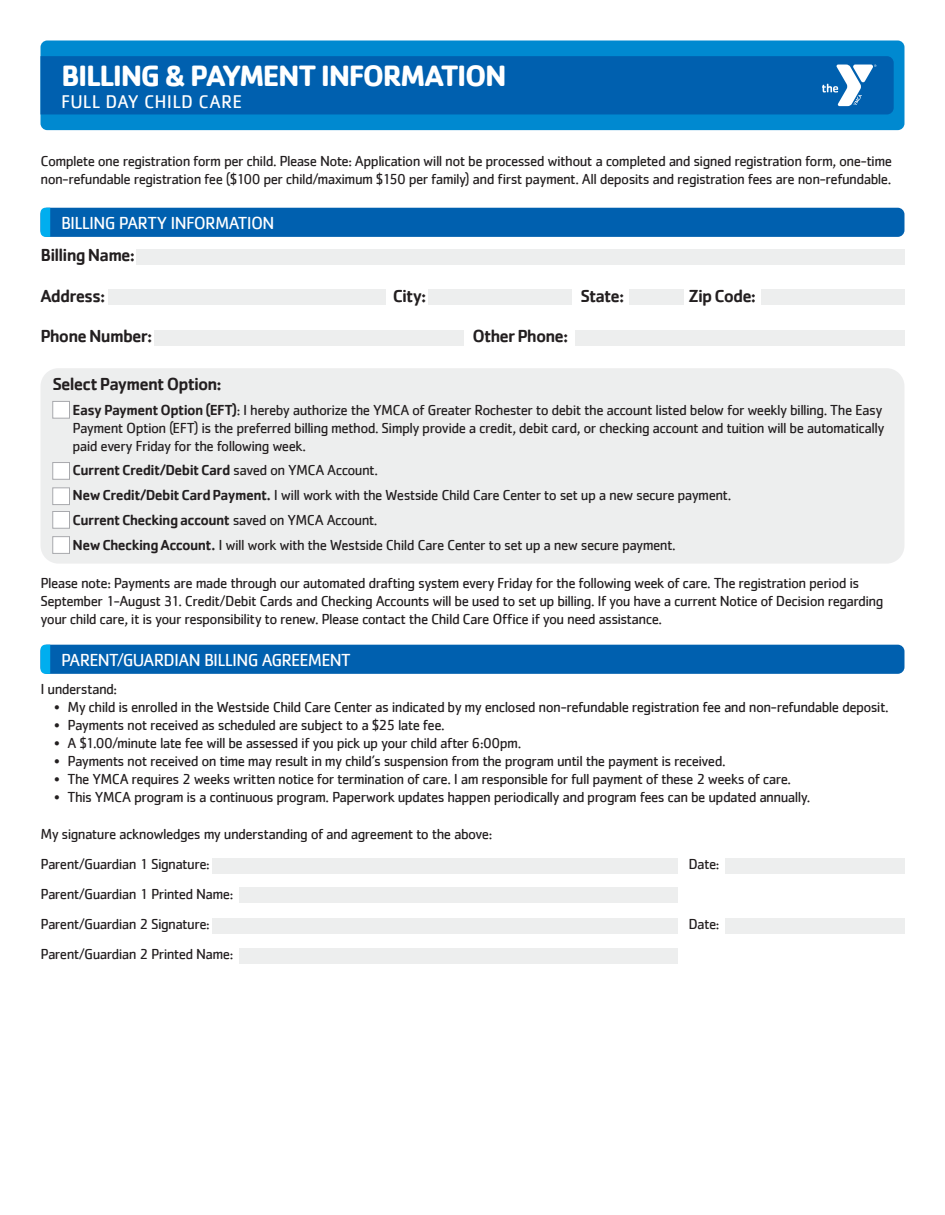
<style>
.page{position:relative;width:945px;height:1215px;background:#fff}
.page>*{position:absolute;margin:0;border:0;box-sizing:border-box;transform-origin:0 0}
.t1{font:700 30.45px "Cachet";letter-spacing:-.045em;color:#fff}
.t2{font:19.05px "Cachet";letter-spacing:.01em;color:#fff}
.t3{font:500 18px "Cachet";letter-spacing:-.045em;color:#231f20}
.t4{font:18px "Cachet";letter-spacing:-.04em;color:#fff}
.t5{font:15px/18px "Cachet";letter-spacing:-.04em;color:#231f20}
.t6{font:500 15px "Cachet";letter-spacing:-.035em;color:#231f20}
.s1{font-weight:500}
.s2{font-weight:400}
</style>
<div class="page">
<div style="left:40px;top:40px;width:864px;height:90px;background:#0089d0;border-radius:7px"></div>
<div style="left:40px;top:56px;width:854px;height:58px;background:#0060af"></div>
<svg style="left:822px;top:65px;width:54px;height:41px;background:#629dcd"></svg>
<div style="left:40px;top:208px;width:864px;height:29px;background:#0060af;border-radius:7px"></div>
<svg style="left:40px;top:208px;width:10px;height:29px"></svg>
<div style="left:629px;top:289px;width:55px;height:16px;background:#edeeee"></div>
<div style="left:428px;top:289px;width:144px;height:16px;background:#edeeee"></div>
<div style="left:136px;top:249px;width:768px;height:16px;background:#edeeee"></div>
<div style="left:108px;top:289px;width:278px;height:16px;background:#edeeee"></div>
<div style="left:154px;top:330px;width:310px;height:15px;background:#edeeee"></div>
<div style="left:761px;top:289px;width:143px;height:16px;background:#edeeee"></div>
<div style="left:575px;top:330px;width:329px;height:15px;background:#edeeee"></div>
<div style="left:40px;top:645px;width:864px;height:29px;background:#0060af;border-radius:7px"></div>
<svg style="left:40px;top:645px;width:10px;height:29px"></svg>
<div style="left:212px;top:858px;width:466px;height:15px;background:#edeeee"></div>
<div style="left:725px;top:858px;width:179px;height:15px;background:#edeeee"></div>
<div style="left:239px;top:887px;width:439px;height:16px;background:#edeeee"></div>
<div style="left:213px;top:918px;width:465px;height:16px;background:#edeeee"></div>
<div style="left:726px;top:918px;width:179px;height:16px;background:#edeeee"></div>
<div style="left:240px;top:948px;width:438px;height:15px;background:#edeeee"></div>
<div style="left:40px;top:368px;width:864px;height:196px;background:#edeeee;border-radius:18px"></div>
<div style="left:52px;top:536px;width:18px;height:18px;background:#fff;border:1px solid #a8a9ad"></div>
<div style="left:52px;top:511px;width:18px;height:18px;background:#fff;border:1px solid #a8a9ad"></div>
<div style="left:52px;top:487px;width:18px;height:18px;background:#fff;border:1px solid #a8a9ad"></div>
<div style="left:52px;top:462px;width:18px;height:18px;background:#fff;border:1px solid #a8a9ad"></div>
<div style="left:52px;top:401px;width:18px;height:18px;background:#fff;border:1px solid #a8a9ad"></div>
<p class="t1" style="left:61px;top:56px;width:447px">BILLING &amp; PAYMENT INFORMATION</p>
<p class="t2" style="left:61px;top:91px;width:183px">FULL DAY CHILD CARE</p>
<p class="t5" style="left:40px;top:152px;width:853px">Complete one registration form per child. Please Note: Application will not be processed without a completed and signed registration form, one-time non-refundable registration fee ($100 per child/maximum $150 per family) and first payment. All deposits and registration fees are non-refundable.</p>
<p class="t4" style="left:61px;top:212px;width:215px">BILLING PARTY INFORMATION</p>
<p class="t3" style="left:40px;top:244px;width:96px">Billing Name:</p>
<p class="t3" style="left:40px;top:285px;width:66px">Address:</p>
<p class="t3" style="left:393px;top:285px;width:35px">City:</p>
<p class="t3" style="left:580px;top:285px;width:45px">State:</p>
<p class="t3" style="left:688px;top:285px;width:69px">Zip Code:</p>
<p class="t3" style="left:40px;top:325px;width:113px">Phone Number:</p>
<p class="t3" style="left:472px;top:325px;width:97px">Other Phone:</p>
<p class="t3" style="left:52px;top:373px;width:171px">Select Payment Option:</p>
<p class="t5" style="left:73px;top:400px;width:813px"><span class="s1">Easy Payment Option (EFT)</span>: I hereby authorize the YMCA of Greater Rochester to debit the account listed below for weekly billing. The Easy<br>Payment Option (EFT) is the preferred billing method. Simply provide a credit, debit card, or checking account and tuition will be automatically paid every Friday for the following week.</p>
<p class="t6" style="left:73px;top:461px;width:307px">Current Credit/Debit Card <span class="s2">saved on YMCA Account.</span></p>
<p class="t5" style="left:73px;top:486px;width:660px"><span class="s1">New Credit/Debit Card Payment.</span> I will work with the Westside Child Care Center to set up a new secure payment.</p>
<p class="t6" style="left:73px;top:511px;width:306px">Current Checking account <span class="s2">saved on YMCA Account.</span></p>
<p class="t5" style="left:73px;top:535px;width:605px"><span class="s1">New Checking Account.</span> I will work with the Westside Child Care Center to set up a new secure payment.</p>
<p class="t5" style="left:40px;top:574px;width:845px">Please note: Payments are made through our automated drafting system every Friday for the following week of care. The registration period is<br>September 1-August 31. Credit/Debit Cards and Checking Accounts will be used to set up billing. If you have a current Notice of Decision regarding your child care, it is your responsibility to renew. Please contact the Child Care Office if you need assistance.</p>
<p class="t4" style="left:61px;top:649px;width:291px">PARENT/GUARDIAN BILLING AGREEMENT</p>
<p class="t5" style="left:40px;top:679px;width:78px">I understand:</p>
<p class="t5" style="left:54px;top:697px;width:836px">• My child is enrolled in the Westside Child Care Center as indicated by my enclosed non-refundable registration fee and non-refundable deposit.</p>
<p class="t5" style="left:54px;top:715px;width:392px">• Payments not received as scheduled are subject to a $25 late fee.</p>
<p class="t5" style="left:54px;top:733px;width:469px">• A $1.00/minute late fee will be assessed if you pick up your child after 6:00pm.</p>
<p class="t5" style="left:54px;top:751px;width:673px">• Payments not received on time may result in my child’s suspension from the program until the payment is received.</p>
<p class="t5" style="left:54px;top:769px;width:739px">• The YMCA requires 2 weeks written notice for termination of care. I am responsible for full payment of these 2 weeks of care.</p>
<p class="t5" style="left:54px;top:787px;width:758px">• This YMCA program is a continuous program. Paperwork updates happen periodically and program fees can be updated annually.</p>
<p class="t5" style="left:40px;top:825px;width:453px">My signature acknowledges my understanding of and agreement to the above:</p>
<p class="t5" style="left:40px;top:855px;width:171px">Parent/Guardian 1 Signature:</p>
<p class="t5" style="left:688px;top:855px;width:33px">Date:</p>
<p class="t5" style="left:40px;top:885px;width:194px">Parent/Guardian 1 Printed Name:</p>
<p class="t5" style="left:40px;top:915px;width:171px">Parent/Guardian 2 Signature:</p>
<p class="t5" style="left:688px;top:915px;width:33px">Date:</p>
<p class="t5" style="left:40px;top:945px;width:194px">Parent/Guardian 2 Printed Name:</p>
</div>
